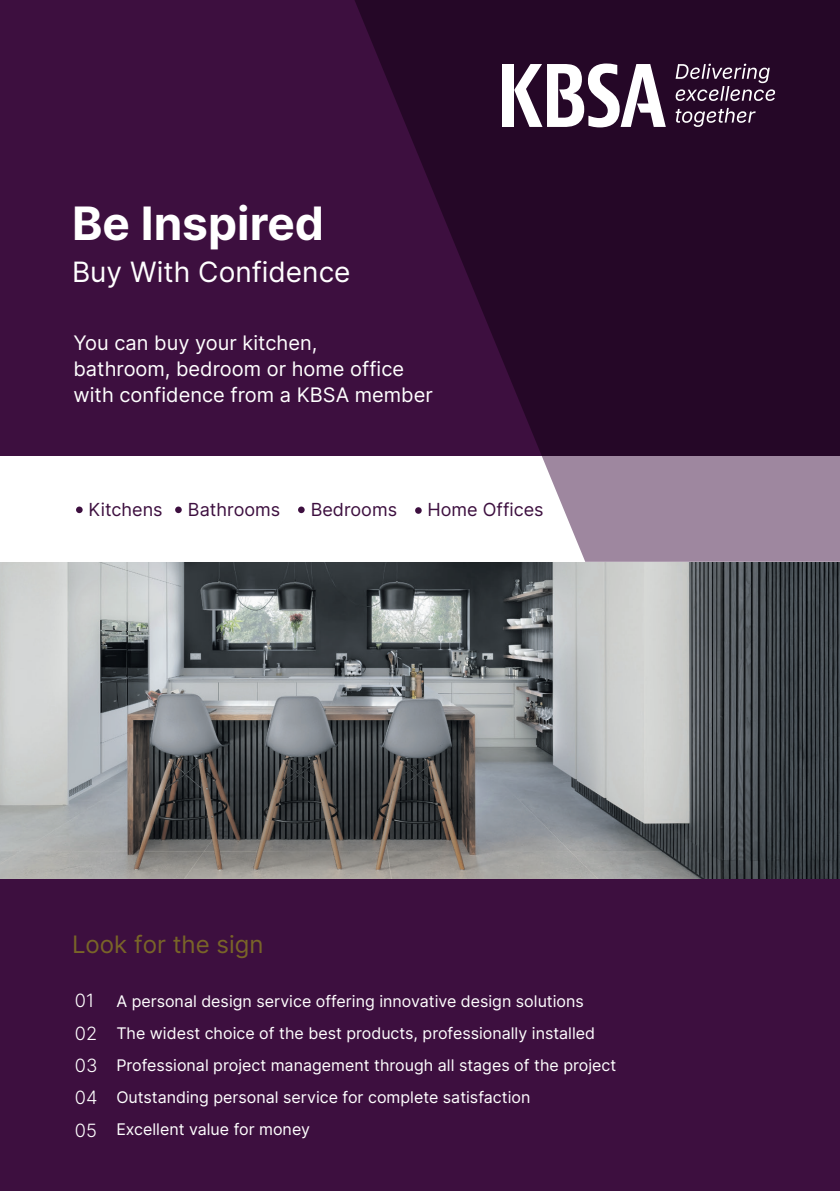
<style>
.page{position:relative;width:840px;height:1191px;background:#fff}
.page>*{position:absolute;margin:0;border:0;box-sizing:border-box;transform-origin:0 0}
.t1{font:700 46px "Inter";color:#fff}
.t2{font:28px "Inter";color:#fff}
.t3{font:24px "Inter";color:#796528}
.t4{font:20px/26px "Inter";color:#fff}
.t5{font:300 18.2px "Inter";color:#fff}
.t6{font:18px "Inter";color:#3d0f3f}
.t7{font:16px "Inter";color:#fff}
</style>
<div class="page">
<img style="left:0;top:562px;width:839px;height:317px">
<div style="left:0;top:0;width:839px;height:456px;background:#3d0f3f"></div>
<div style="left:0;top:879px;width:839px;height:312px;background:#3d0f3f"></div>
<svg style="left:355px;top:0;width:484px;height:562px;fill:#250727"></svg>
<svg style="left:675px;top:108px;width:80px;height:19px;background:#59425a"></svg>
<svg style="left:675px;top:64px;width:99px;height:37px;background:#573f58"></svg>
<svg style="left:514px;top:63px;width:151px;height:64px;background:#948595"></svg>
<div style="left:502px;top:64px;width:11px;height:63px;background:#fff"></div>
<div style="left:76px;top:506px;width:7px;height:7px;background:#3d0f3f;border-radius:50%"></div>
<div style="left:175px;top:506px;width:7px;height:7px;background:#3d0f3f;border-radius:50%"></div>
<div style="left:298px;top:506px;width:6px;height:7px;background:#3d0f3f;border-radius:50%"></div>
<div style="left:415px;top:507px;width:6px;height:7px;background:#3d0f3f;border-radius:50%"></div>
<p class="t1" style="left:72px;top:189px;width:253px">Be Inspired</p>
<p class="t2" style="left:72px;top:251px;width:280px">Buy With Confidence</p>
<p class="t4" style="left:73px;top:329px;width:360px">You can buy your kitchen,<br>bathroom, bedroom or home office with confidence from a KBSA member</p>
<p class="t6" style="left:88px;top:496px;width:76px">Kitchens</p>
<p class="t6" style="left:188px;top:496px;width:94px">Bathrooms</p>
<p class="t6" style="left:310px;top:496px;width:88px">Bedrooms</p>
<p class="t6" style="left:427px;top:496px;width:118px">Home Offices</p>
<p class="t3" style="left:72px;top:927px;width:193px">Look for the sign</p>
<p class="t7" style="left:116px;top:989px;width:469px">A personal design service offering innovative design solutions</p>
<p class="t7" style="left:116px;top:1021px;width:480px">The widest choice of the best products, professionally installed</p>
<p class="t7" style="left:116px;top:1053px;width:501px">Professional project management through all stages of the project</p>
<p class="t7" style="left:116px;top:1085px;width:415px">Outstanding personal service for complete satisfaction</p>
<p class="t7" style="left:116px;top:1117px;width:195px">Excellent value for money</p>
<p class="t5" style="left:75px;top:986px;width:21px">01</p>
<p class="t5" style="left:75px;top:1020px;width:24px">02</p>
<p class="t5" style="left:75px;top:1052px;width:24px">03</p>
<p class="t5" style="left:75px;top:1083px;width:24px">04</p>
<p class="t5" style="left:75px;top:1116px;width:24px">05</p>
</div>
